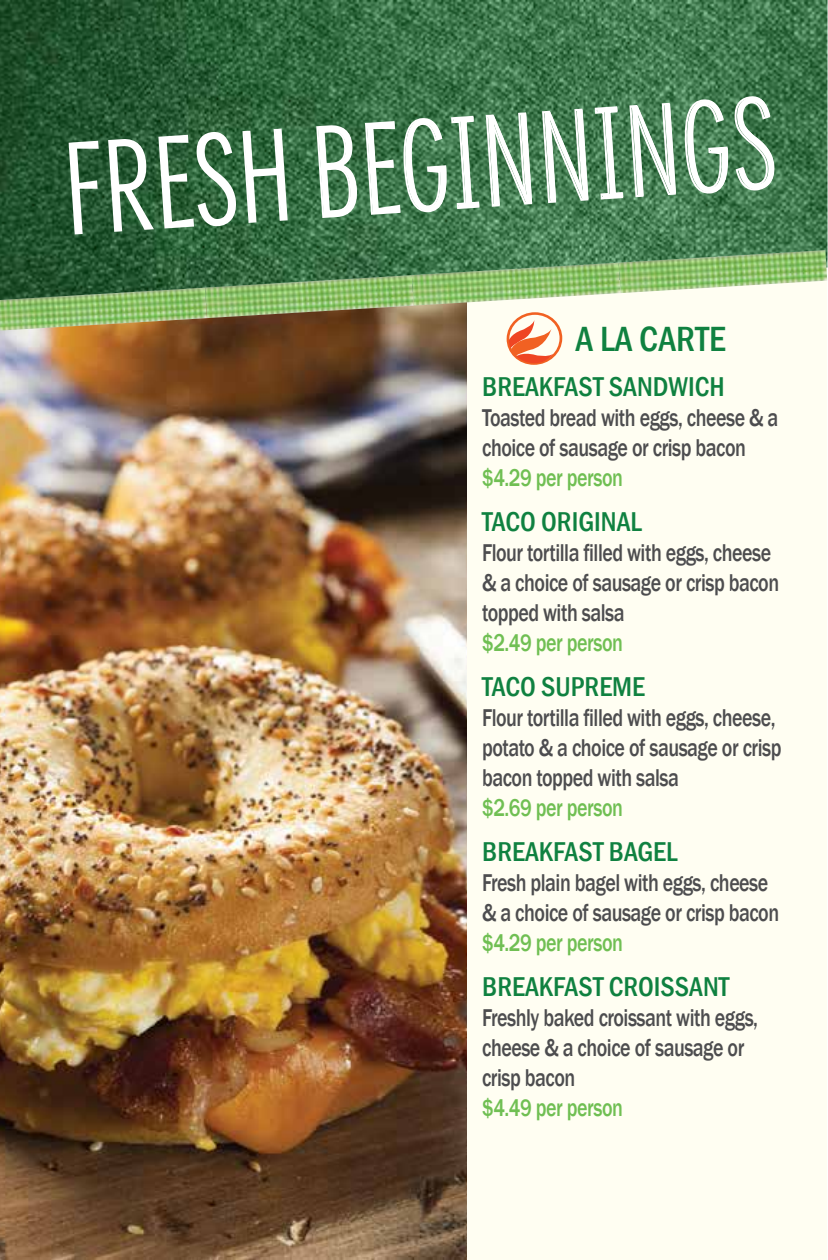
<style>
.page{position:relative;width:828px;height:1260px;background:#fffef2}
.page>*{position:absolute;margin:0;border:0;box-sizing:border-box;transform-origin:0 0}
.t1{font:120px "Densia Sans";color:#fff}
.t2{font:500 condensed 36px "Franklin Gothic";color:#0f8140}
.t3{font:500 condensed 28px "Franklin Gothic";color:#0f8140}
.t4{font:500 25px/30px "Franklin Gothic";letter-spacing:-.025em;color:#4d4d4f;scale:.8 1}
.t5{font:500 25px "Franklin Gothic";letter-spacing:-.025em;color:#70bf53;scale:.8 1}
</style>
<div class="page">
<img style="left:0;top:317px;width:467px;height:943px">
<img style="left:0;top:0;width:828px;height:317px">
<svg style="left:68px;top:140px;width:32px;height:96px;background:#4b7456"></svg>
<svg style="left:107px;top:127px;width:182px;height:106px;background:#4e7b59"></svg>
<svg style="left:315px;top:125px;width:42px;height:94px;background:#679372"></svg>
<svg style="left:364px;top:111px;width:169px;height:105px;background:#608f6b"></svg>
<svg style="left:541px;top:102px;width:136px;height:102px;background:#679572"></svg>
<svg style="left:684px;top:96px;width:90px;height:98px;background:#63926e"></svg>
<img style="left:0;top:288px;width:207px;height:43px">
<img style="left:205px;top:275px;width:209px;height:43px">
<img style="left:412px;top:263px;width:208px;height:43px">
<img style="left:619px;top:250px;width:208px;height:43px">
<svg style="left:506px;top:312px;width:57px;height:53px"></svg>
<h1 class="t1" style="left:58px;top:124px;width:718px;rotate:-4deg">FRESH BEGINNINGS</h1>
<h2 class="t2" style="left:576px;top:315px;width:152px">A LA CARTE</h2>
<p class="t3" style="left:482px;top:368px;width:244px">BREAKFAST SANDWICH</p>
<p class="t4" style="left:482px;top:403px;width:372px">Toasted bread with eggs, cheese &amp; a choice of sausage or crisp bacon</p>
<p class="t5" style="left:482px;top:462px;width:178px">$4.29 per person</p>
<p class="t3" style="left:482px;top:503px;width:162px">TACO ORIGINAL</p>
<p class="t4" style="left:482px;top:538px;width:373px">Flour tortilla filled with eggs, cheese &amp; a choice of sausage or crisp bacon topped with salsa</p>
<p class="t5" style="left:482px;top:627px;width:178px">$2.49 per person</p>
<p class="t3" style="left:482px;top:669px;width:165px">TACO SUPREME</p>
<p class="t4" style="left:482px;top:703px;width:376px">Flour tortilla filled with eggs, cheese, potato &amp; a choice of sausage or crisp bacon topped with salsa</p>
<p class="t5" style="left:482px;top:792px;width:178px">$2.69 per person</p>
<p class="t3" style="left:482px;top:834px;width:197px">BREAKFAST BAGEL</p>
<p class="t4" style="left:482px;top:868px;width:373px">Fresh plain bagel with eggs, cheese &amp; a choice of sausage or crisp bacon</p>
<p class="t5" style="left:482px;top:928px;width:178px">$4.29 per person</p>
<p class="t3" style="left:482px;top:969px;width:249px">BREAKFAST CROISSANT</p>
<p class="t4" style="left:482px;top:1003px;width:346px">Freshly baked croissant with eggs, cheese &amp; a choice of sausage or crisp bacon</p>
<p class="t5" style="left:482px;top:1093px;width:178px">$4.49 per person</p>
</div>
